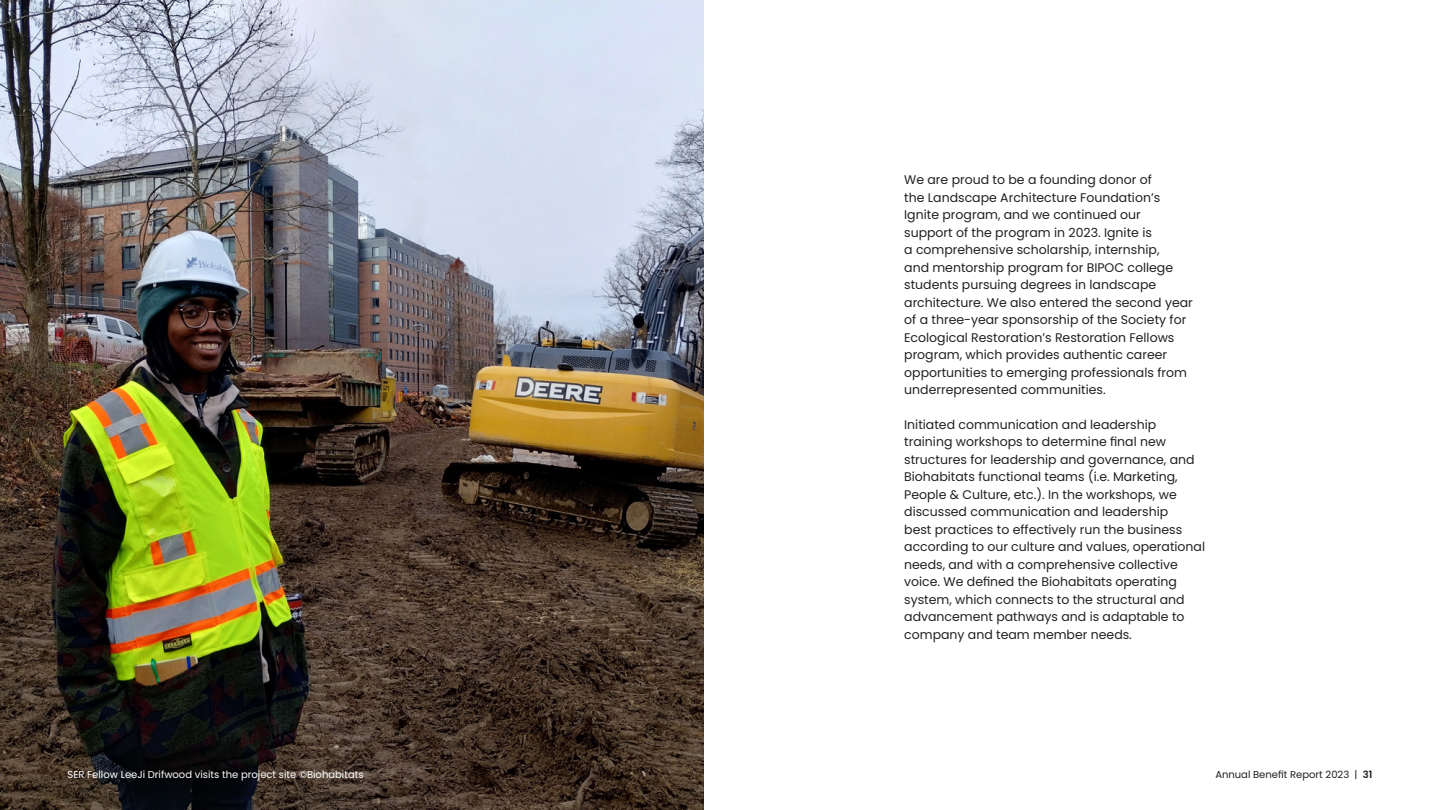
<style>
.page{position:relative;width:1440px;height:810px;background:#fff}
.page>*{position:absolute;margin:0;border:0;box-sizing:border-box;transform-origin:0 0}
.Body_copy{font:12.5px/17.5px "Poppins";color:#231f20}
.t1{font:10px "Poppins";color:#fff}
.t2{font:10px "Poppins";color:#231f20}
.s1{font-weight:600}
</style>
<div class="page">
<img style="left:0;top:0;width:703px;height:810px">
<p class="Body_copy" style="left:904px;top:171px;width:290px">We are proud to be a founding donor of<br>the Landscape Architecture Foundation’s Ignite program, and we continued our<br>support of the program in 2023. Ignite is<br>a comprehensive scholarship, internship,<br>and mentorship program for BIPOC college students pursuing degrees in landscape architecture. We also entered the second year of a three-year sponsorship of the Society for Ecological Restoration’s Restoration Fellows program, which provides authentic career opportunities to emerging professionals from underrepresented communities.</p>
<p class="Body_copy" style="left:904px;top:416px;width:302px">Initiated communication and leadership training workshops to determine final new structures for leadership and governance, and Biohabitats functional teams (i.e. Marketing, People &amp; Culture, etc.). In the workshops, we discussed communication and leadership<br>best practices to effectively run the business according to our culture and values, operational needs, and with a comprehensive collective voice. We defined the Biohabitats operating system, which connects to the structural and advancement pathways and is adaptable to company and team member needs.</p>
<p class="t1" style="left:68px;top:769px;width:298px">SER Fellow LeeJi Drifwood visits the project site ©Biohabitats</p>
<p class="t2" style="left:1215px;top:769px;width:159px">Annual Benefit Report 2023 | <span class="s1">31</span></p>
</div>
